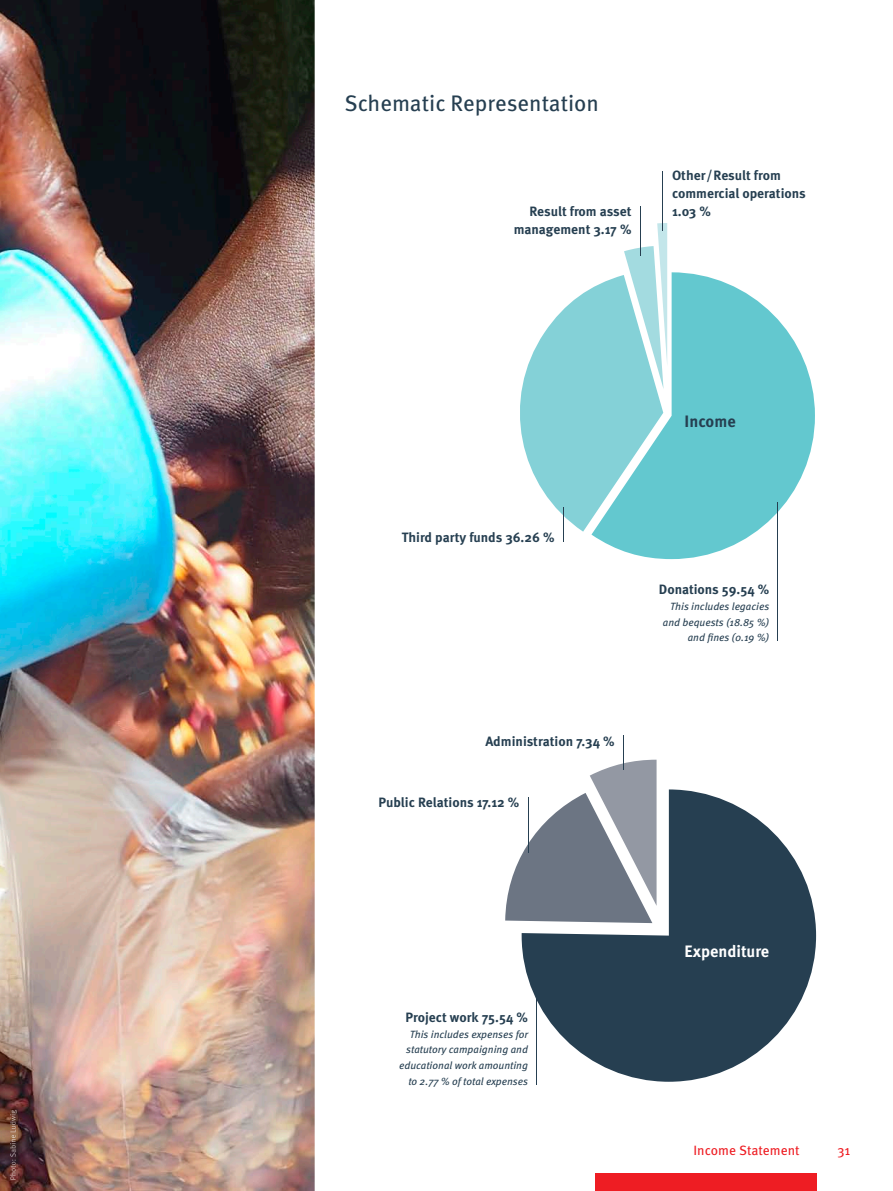
<style>
.page{position:relative;width:893px;height:1191px;background:#fff}
.page>*{position:absolute;margin:0;border:0;box-sizing:border-box;transform-origin:0 0}
.t1{font:22.5px "Meta OT";color:#263f51}
.t2{font:700 16.5px "Meta OT";color:#fff}
.t3{font:700 16.5px "Meta OT";color:#263f51}
.t4{font:700 13.5px/18px "Meta OT";color:#263f51;text-align:right}
.t5{font:13.5px "Meta OT";color:#ee1d23}
.t6{font:italic 10.5px/15.8px "Meta OT";color:#263f51;text-align:right}
</style>
<div class="page">
<div style="left:595px;top:1174px;width:221px;height:17px;background:#ee1d23"></div>
<img style="left:0;top:0;width:315px;height:1191px">
<svg style="left:520px;top:223px;width:147px;height:308px"></svg>
<svg style="left:591px;top:272px;width:224px;height:287px;fill:#63c8cf"></svg>
<svg style="left:505px;top:759px;width:152px;height:162px"></svg>
<svg style="left:522px;top:789px;width:294px;height:292px;fill:#263f51"></svg>
<hr style="left:528px;top:797px;width:1px;height:56px;background:#263f51">
<hr style="left:623px;top:736px;width:1px;height:34px;background:#263f51">
<img style="left:10px;top:1109px;width:7px;height:70px">
<hr style="left:563px;top:507px;width:1px;height:34px;background:#263f51">
<hr style="left:640px;top:206px;width:1px;height:49px;background:#263f51">
<hr style="left:777px;top:503px;width:1px;height:138px;background:#263f51">
<hr style="left:662px;top:171px;width:1px;height:59px;background:#263f51">
<hr style="left:536px;top:993px;width:1px;height:92px;background:#263f51">
<h1 class="t1" style="left:344px;top:88px;width:256px">Schematic Representation</h1>
<p class="t4" style="left:514px;top:203px;width:119px">Result from asset management 3.17 %</p>
<p class="t4" style="left:672px;top:167px;width:135px;text-align:left">Other/Result from commercial operations<br>1.03 %</p>
<p class="t4" style="left:402px;top:528px;width:154px">Third party funds 36.26 %</p>
<p class="t4" style="left:485px;top:733px;width:131px">Administration 7.34 %</p>
<p class="t4" style="left:378px;top:794px;width:142px">Public Relations 17.12 %</p>
<p class="t3" style="left:685px;top:410px;width:53px">Income</p>
<p class="t4" style="left:659px;top:581px;width:112px">Donations 59.54 %</p>
<p class="t6" style="left:663px;top:598px;width:108px">This includes legacies and bequests (18.85 %) and fines (0.19 %)</p>
<p class="t4" style="left:405px;top:1008px;width:124px">Project work 75.54 %</p>
<p class="t6" style="left:399px;top:1026px;width:131px">This includes expenses for statutory campaigning and educational work amounting to 2.77 % of total expenses</p>
<p class="t2" style="left:685px;top:940px;width:86px">Expenditure</p>
<p class="t5" style="left:693px;top:1141px;width:108px">Income Statement</p>
<p class="t5" style="left:837px;top:1141px;width:14px">31</p>
</div>
